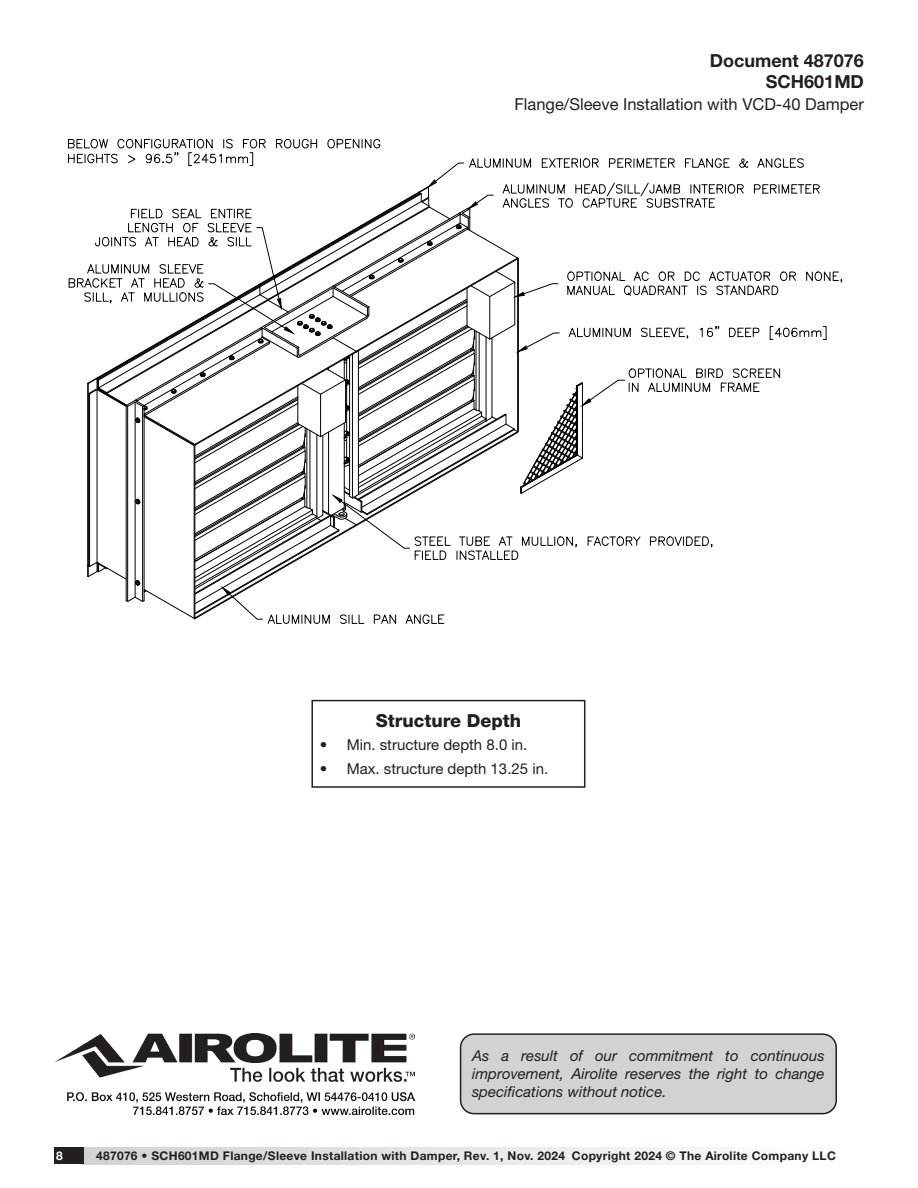
<style>
.page{position:relative;width:918px;height:1188px;background:#fff}
.page>*{position:absolute;margin:0;border:0;box-sizing:border-box;transform-origin:0 0}
.t1{font:700 18px/21.6px "Helvetica Neue LT Std";color:#231f20;text-align:right}
.Sub-Section_Headings{font:800 18px "Helvetica Neue LT Std";color:#231f20}
.t2{font:16.5px "Helvetica Neue LT Std";color:#231f20}
.t3{font:italic 15px/18px "Helvetica Neue LT Std";color:#231f20;text-align:justify}
.t4{font:15px "Helvetica Neue LT Std";color:#231f20}
.t5{font:700 12px "Helvetica Neue LT Std";letter-spacing:.025em;color:#231f20}
.t6{font:700 12px "Helvetica Neue LT Std";color:#fff}
</style>
<div class="page">
<div style="left:83px;top:1148px;width:754px;height:16px;background:linear-gradient(to right,#d0d1d4,#fefefe)"></div>
<div style="left:54px;top:1148px;width:30px;height:16px;background:#231f20"></div>
<div style="left:461px;top:1034px;width:375px;height:80px;background:#d1d2d4;border-radius:14px"></div>
<div style="left:460px;top:1033px;width:377px;height:81px;border:2px solid #231f20;border-radius:14px"></div>
<img style="left:54px;top:1034px;width:361px;height:80px">
<svg style="left:68px;top:139px;width:775px;height:485px"></svg>
<div style="left:311px;top:700px;width:274px;height:88px;border:2px solid #231f20"></div>
<p class="t1" style="left:710px;top:49px;width:156px">Document 487076<br>SCH601MD</p>
<p class="t2" style="left:514px;top:94px;width:351px">Flange/Sleeve Installation with VCD-40 Damper</p>
<p class="Sub-Section_Headings" style="left:376px;top:710px;width:147px">Structure Depth</p>
<p class="t4" style="left:320px;top:736px;width:209px">• Min. structure depth 8.0 in.</p>
<p class="t4" style="left:320px;top:759px;width:230px">• Max. structure depth 13.25 in.</p>
<p class="t3" style="left:472px;top:1047px;width:354px">As a result of our commitment to continuous improvement, Airolite reserves the right to change specifications without notice.</p>
<p class="t6" style="left:56px;top:1148px;width:8px">8</p>
<p class="t5" style="left:96px;top:1148px;width:741px">487076 • SCH601MD Flange/Sleeve Installation with Damper, Rev. 1, Nov. 2024 Copyright 2024 © The Airolite Company LLC</p>
</div>
